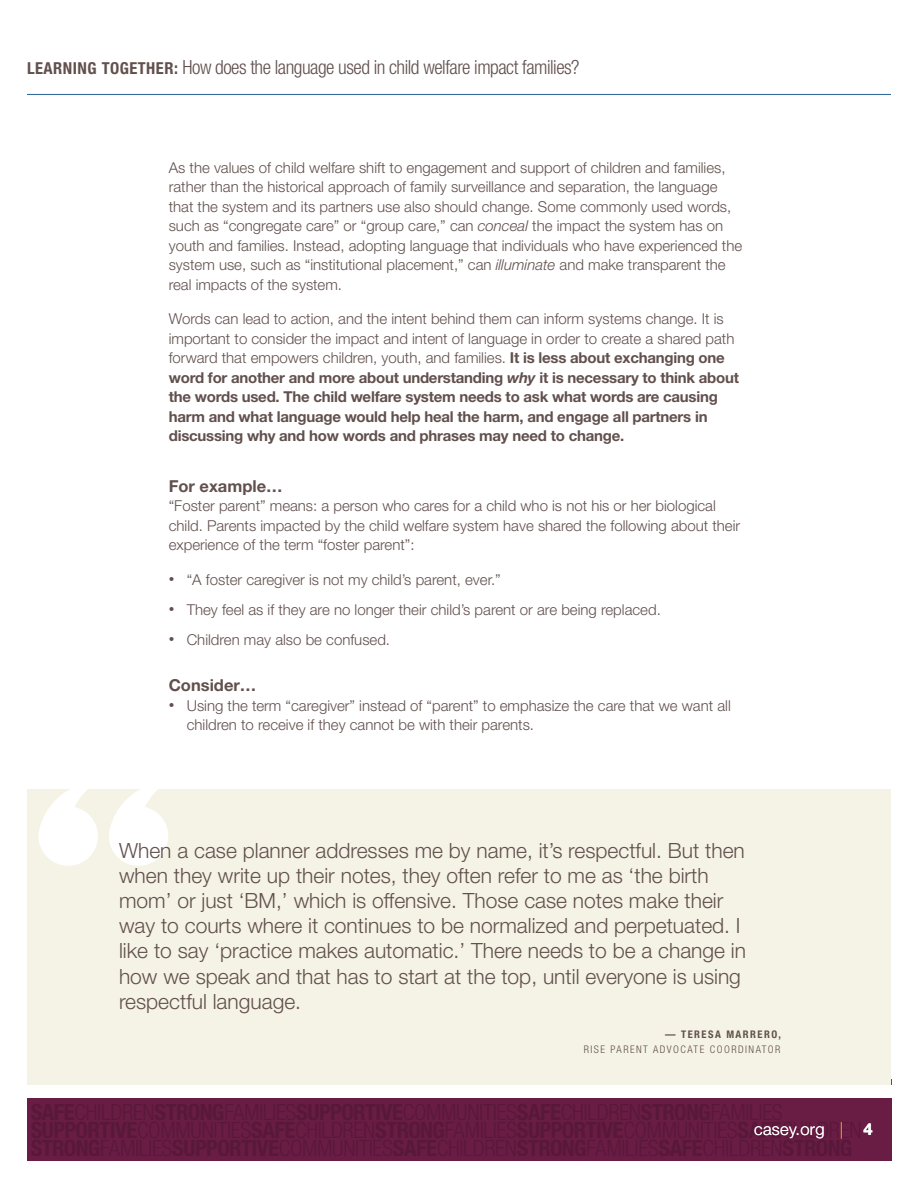
<style>
.page{position:relative;width:918px;height:1188px;background:#fff}
.page>*{position:absolute;margin:0;border:0;box-sizing:border-box;transform-origin:0 0}
.box_body{font:300 21px/25.2px "Helvetica Neue LT Std";color:#61504d}
.t1{font:300 condensed 19.5px "Helvetica Neue LT Std";letter-spacing:-.025em;color:#61504d}
.Head_3{font:700 16.5px "Helvetica Neue LT Std";color:#61504d}
.t2{font:300 16.5px "Helvetica Neue LT Std";letter-spacing:.02em;color:#fff}
.body{font:300 15px/19.5px "Helvetica Neue LT Std";color:#61504d}
.body-2{font:700 15px/19.5px "Helvetica Neue LT Std";letter-spacing:-.015em;color:#61504d}
.body-3{font:300 condensed 10.5px/15px "Helvetica Neue LT Std";letter-spacing:.14em;color:#61504d;text-align:right}
.s1{font-weight:700;font-size:16.5px}
.s2{font-style:italic}
.s3{font-weight:300}
.s4{font-size:11.25px}
.s5{font-weight:700}
.s6{color:#f28a20}
</style>
<div class="page">
<div style="left:27px;top:1098px;width:864px;height:63px;background:#691d45"></div>
<hr style="left:27px;top:94px;width:864px;height:1px;background:#266194">
<div style="left:27px;top:789px;width:864px;height:296px;background:#f5f3e5"></div>
<svg style="left:39px;top:789px;width:129px;height:77px"></svg>
<h2 class="t1" style="left:27px;top:56px;width:554px"><span class="s1">LEARNING TOGETHER:</span> How does the language used in child welfare impact families?</h2>
<p class="body" style="left:169px;top:157px;width:575px">As the values of child welfare shift to engagement and support of children and families, rather than the historical approach of family surveillance and separation, the language that the system and its partners use also should change. Some commonly used words, such as “congregate care” or “group care,” can <span class="s2">conceal</span> the impact the system has on youth and families. Instead, adopting language that individuals who have experienced the system use, such as “institutional placement,” can <span class="s2">illuminate</span> and make transparent the real impacts of the system.</p>
<p class="body-2" style="left:169px;top:309px;width:572px"><span class="s3">Words can lead to action, and the intent behind them can inform systems change. It is important to consider the impact and intent of language in order to create a shared path forward that empowers children, youth, and families.</span> It is less about exchanging one word for another and more about understanding <span class="s2">why</span> it is necessary to think about the words used. The child welfare system needs to ask what words are causing harm and what language would help heal the harm, and engage all partners in discussing why and how words and phrases may need to change.</p>
<p class="Head_3" style="left:169px;top:476px;width:115px">For example…</p>
<p class="body" style="left:169px;top:496px;width:573px">“Foster parent” means: a person who cares for a child who is not his or her biological child. Parents impacted by the child welfare system have shared the following about their experience of the term “foster parent”:</p>
<p class="body" style="left:169px;top:570px;width:333px"><span class="s4">•</span> “A foster caregiver is not my child’s parent, ever.”</p>
<p class="body" style="left:169px;top:600px;width:494px"><span class="s4">•</span> They feel as if they are no longer their child’s parent or are being replaced.</p>
<p class="body" style="left:169px;top:630px;width:223px"><span class="s4">•</span> Children may also be confused.</p>
<p class="Head_3" style="left:169px;top:675px;width:89px">Consider…</p>
<p class="body" style="left:187px;top:695px;width:546px;text-indent:-18px"><span class="s4">•</span> Using the term “caregiver” instead of “parent” to emphasize the care that we want all children to receive if they cannot be with their parents.</p>
<p class="box_body" style="left:119px;top:837px;width:629px">When a case planner addresses me by name, it’s respectful. But then when they write up their notes, they often refer to me as ‘the birth mom’ or just ‘BM,’ which is offensive. Those case notes make their way to courts where it continues to be normalized and perpetuated. I like to say ‘practice makes automatic.’ There needs to be a change in how we speak and that has to start at the top, until everyone is using respectful language.</p>
<p class="body-3" style="left:584px;top:1027px;width:199px"><span class="s5">— TERESA MARRERO,<br></span>RISE PARENT ADVOCATE COORDINATOR</p>
<p class="t2" style="left:754px;top:1119px;width:120px">casey.org <span class="s6">|</span> <span class="s5">4</span></p>
</div>
